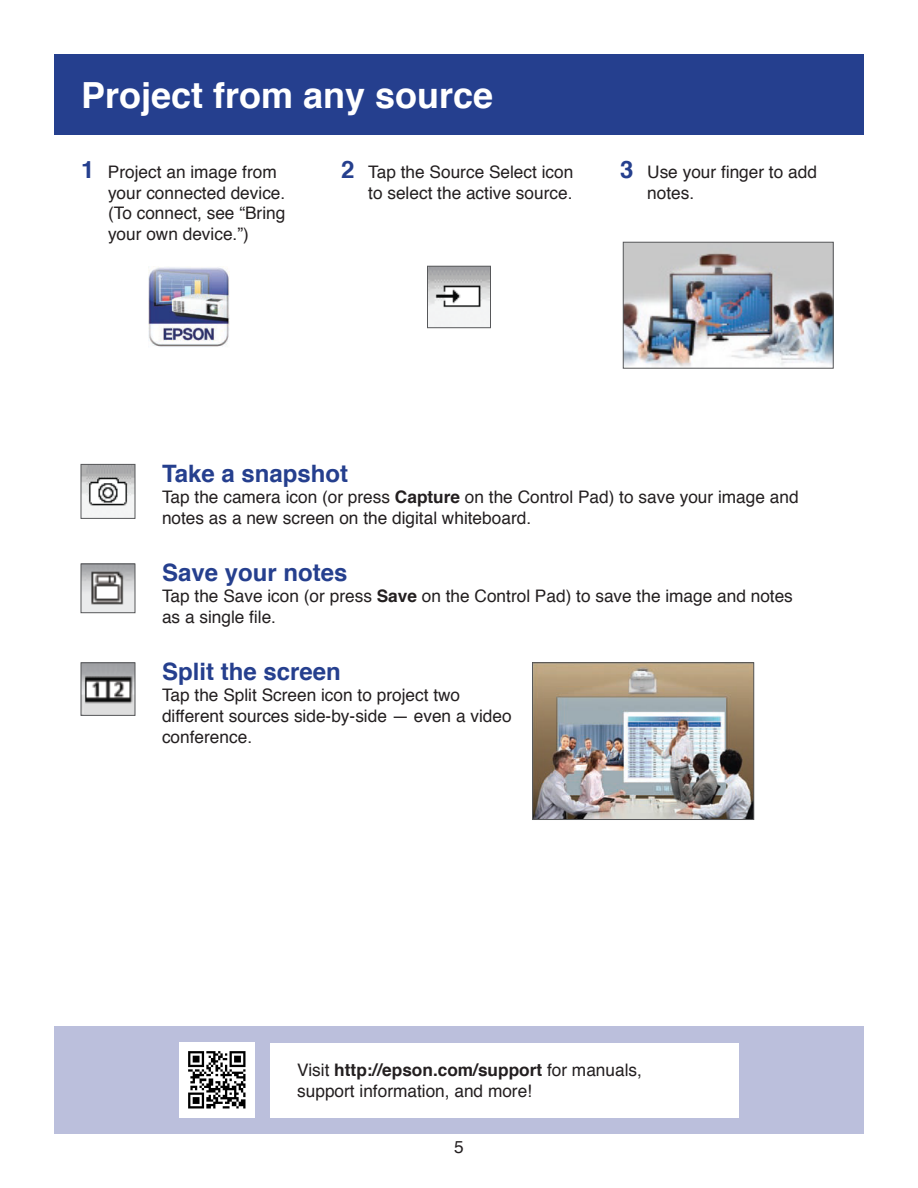
<style>
.page{position:relative;width:918px;height:1188px;background:#fff}
.page>*{position:absolute;margin:0;border:0;box-sizing:border-box;transform-origin:0 0}
.t1{font:700 36px "Helvetica";color:#fff}
.t2{font:700 24px "Helvetica";color:#253f8e}
.t3{font:17.25px/20.7px "Helvetica";color:#231f20}
.s1{font-weight:700;font-size:24px;color:#253f8e}
.s2{font-weight:700}
</style>
<div class="page">
<div style="left:54px;top:1026px;width:810px;height:108px;background:#bbbfdc"></div>
<div style="left:54px;top:54px;width:810px;height:81px;background:#253f8e"></div>
<img style="left:148px;top:267px;width:82px;height:80px">
<img style="left:429px;top:268px;width:60px;height:58px">
<div style="left:427px;top:266px;width:64px;height:62px;border:1px solid #57585a"></div>
<img style="left:625px;top:244px;width:206px;height:122px">
<div style="left:623px;top:242px;width:210px;height:126px;border:1px solid #57585a"></div>
<img style="left:83px;top:466px;width:50px;height:51px">
<div style="left:81px;top:464px;width:54px;height:55px;border:1px solid #57585a"></div>
<img style="left:83px;top:566px;width:50px;height:45px">
<div style="left:81px;top:564px;width:54px;height:49px;border:1px solid #57585a"></div>
<img style="left:83px;top:665px;width:50px;height:49px">
<div style="left:81px;top:663px;width:54px;height:53px;border:1px solid #57585a"></div>
<img style="left:534px;top:665px;width:218px;height:153px">
<div style="left:532px;top:663px;width:222px;height:157px;border:1px solid #57585a"></div>
<div style="left:270px;top:1043px;width:469px;height:75px;background:#fff"></div>
<img style="left:180px;top:1043px;width:75px;height:75px">
<p class="t1" style="left:81px;top:66px;width:414px">Project from any source</p>
<p class="t3" style="left:108px;top:162px;width:179px;text-indent:-27px"><span class="s1">1</span> Project an image from your connected device. (To connect, see “Bring your own device.”)</p>
<p class="t3" style="left:341px;top:162px;width:234px;text-align:right"><span class="s1">2</span> Tap the Source Select icon to select the active source.</p>
<p class="t3" style="left:647px;top:162px;width:171px;text-indent:-27px"><span class="s1">3</span> Use your finger to add notes.</p>
<p class="t2" style="left:162px;top:455px;width:188px">Take a snapshot</p>
<p class="t3" style="left:162px;top:487px;width:638px">Tap the camera icon (or press <span class="s2">Capture</span> on the Control Pad) to save your image and notes as a new screen on the digital whiteboard.</p>
<p class="t2" style="left:162px;top:554px;width:187px">Save your notes</p>
<p class="t3" style="left:162px;top:586px;width:632px">Tap the Save icon (or press <span class="s2">Save</span> on the Control Pad) to save the image and notes as a single file.</p>
<p class="t2" style="left:162px;top:653px;width:180px">Split the screen</p>
<p class="t3" style="left:162px;top:685px;width:351px">Tap the Split Screen icon to project two different sources side-by-side — even a video conference.</p>
<p class="t3" style="left:297px;top:1061px;width:346px">Visit <span class="s2">http://epson.com/support</span> for manuals, support information, and more!</p>
<p class="t3" style="left:454px;top:1137px;width:11px">5</p>
</div>
